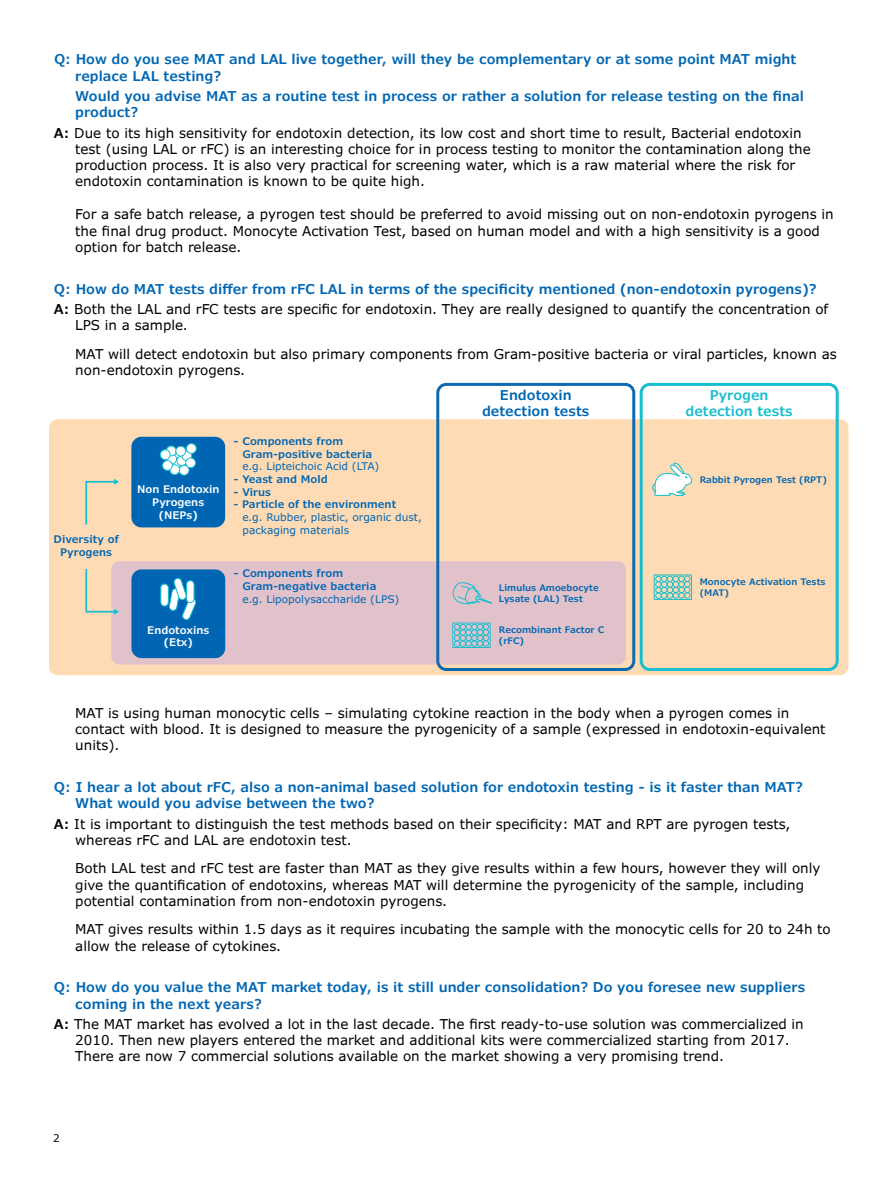
<style>
.page{position:relative;width:891px;height:1188px;background:#fff}
.page>*{position:absolute;margin:0;border:0;box-sizing:border-box;transform-origin:0 0}
.t1{font:13.5px/16.2px "Verdana Pro";color:#000}
.t2{font:600 13.5px/16.2px "Verdana Pro";color:#0066b3}
.t3{font:600 13.5px/16.2px "Verdana Pro";color:#16becf;text-align:center}
.t4{font:600 10.65px/12.8px "Verdana Pro";color:#0066b3}
.t5{font:10.65px/12.8px "Verdana Pro";color:#0066b3}
.t6{font:600 10.65px/12.8px "Verdana Pro";color:#fff;text-align:center}
.t7{font:10.5px "Verdana Pro";color:#000}
.t8{font:600 9px/10.8px "Verdana Pro";color:#0066b3}
.s1{font-weight:600}
.s2{font-weight:600;color:#0066b3}
</style>
<div class="page">
<div style="left:49px;top:419px;width:799px;height:256px;background:#fedbb4;border-radius:9px"></div>
<div style="left:111px;top:561px;width:515px;height:104px;background:#e1c2cb;border-radius:9px"></div>
<div style="left:131px;top:569px;width:94px;height:89px;background:#0066b3;border-radius:10px"></div>
<div style="left:161px;top:584px;width:7px;height:22px;background:#fff;border-radius:4px"></div>
<div style="left:160px;top:584px;width:9px;height:22px;border:1px solid #16becf;border-radius:4px"></div>
<svg style="left:169px;top:578px;width:27px;height:42px"></svg>
<div style="left:187px;top:581px;width:7px;height:22px;background:#fff;border-radius:4px"></div>
<div style="left:186px;top:580px;width:8px;height:23px;border:1px solid #16becf;border-radius:4px"></div>
<div style="left:131px;top:437px;width:94px;height:90px;background:#0066b3;border-radius:10px"></div>
<div style="left:172px;top:458px;width:10px;height:10px;border:1px solid #16becf;border-radius:50%"></div>
<svg style="left:177px;top:456px;width:10px;height:10px"></svg>
<div style="left:176px;top:455px;width:11px;height:11px;border:1px solid #16becf;border-radius:50%"></div>
<div style="left:179px;top:465px;width:10px;height:10px;background:#fff;border-radius:50%"></div>
<div style="left:179px;top:465px;width:10px;height:11px;border:1px solid #16becf;border-radius:50%"></div>
<svg style="left:167px;top:454px;width:10px;height:10px"></svg>
<div style="left:166px;top:454px;width:11px;height:10px;border:1px solid #16becf;border-radius:50%"></div>
<svg style="left:182px;top:451px;width:10px;height:10px"></svg>
<div style="left:181px;top:450px;width:11px;height:11px;border:1px solid #16becf;border-radius:50%"></div>
<div style="left:186px;top:458px;width:10px;height:10px;background:#fff;border-radius:50%"></div>
<div style="left:185px;top:458px;width:11px;height:10px;border:1px solid #16becf;border-radius:50%"></div>
<div style="left:170px;top:465px;width:10px;height:10px;background:#fff;border-radius:50%"></div>
<div style="left:169px;top:464px;width:11px;height:11px;border:1px solid #16becf;border-radius:50%"></div>
<div style="left:166px;top:446px;width:10px;height:10px;background:#fff;border-radius:50%"></div>
<div style="left:166px;top:446px;width:11px;height:10px;border:1px solid #16becf;border-radius:50%"></div>
<div style="left:160px;top:450px;width:10px;height:10px;background:#fff;border-radius:50%"></div>
<div style="left:160px;top:449px;width:11px;height:11px;border:1px solid #16becf;border-radius:50%"></div>
<div style="left:162px;top:461px;width:10px;height:9px;background:#fff;border-radius:50%"></div>
<div style="left:162px;top:460px;width:11px;height:11px;border:1px solid #16becf;border-radius:50%"></div>
<div style="left:176px;top:446px;width:10px;height:10px;background:#fff;border-radius:50%"></div>
<div style="left:175px;top:446px;width:11px;height:11px;border:1px solid #16becf;border-radius:50%"></div>
<div style="left:186px;top:444px;width:10px;height:9px;background:#fff;border-radius:50%"></div>
<div style="left:186px;top:443px;width:11px;height:11px;border:1px solid #16becf;border-radius:50%"></div>
<svg style="left:85px;top:479px;width:34px;height:46px"></svg>
<svg style="left:85px;top:567px;width:34px;height:48px"></svg>
<div style="left:655px;top:576px;width:7px;height:6px;border:1px solid #16becf;border-radius:50%"></div>
<div style="left:655px;top:581px;width:7px;height:7px;border:1px solid #16becf;border-radius:50%"></div>
<div style="left:655px;top:587px;width:7px;height:6px;border:1px solid #16becf;border-radius:50%"></div>
<div style="left:655px;top:593px;width:7px;height:6px;border:1px solid #16becf;border-radius:50%"></div>
<svg style="left:661px;top:577px;width:29px;height:21px"></svg>
<div style="left:667px;top:592px;width:6px;height:7px;border:1px solid #16becf;border-radius:50%"></div>
<div style="left:673px;top:592px;width:6px;height:7px;border:1px solid #16becf;border-radius:50%"></div>
<div style="left:678px;top:592px;width:7px;height:7px;border:1px solid #16becf;border-radius:50%"></div>
<div style="left:684px;top:592px;width:6px;height:7px;border:1px solid #16becf;border-radius:50%"></div>
<div style="left:654px;top:575px;width:38px;height:25px;border:1px solid #16becf"></div>
<div style="left:436px;top:383px;width:199px;height:288px;border:3px solid #0f69af;border-radius:9px"></div>
<div style="left:640px;top:383px;width:199px;height:288px;border:3px solid #16becf;border-radius:9px"></div>
<div style="left:465px;top:624px;width:7px;height:6px;border:1px solid #16becf;border-radius:50%"></div>
<div style="left:471px;top:624px;width:7px;height:6px;border:1px solid #16becf;border-radius:50%"></div>
<div style="left:465px;top:629px;width:7px;height:7px;border:1px solid #16becf;border-radius:50%"></div>
<div style="left:471px;top:629px;width:7px;height:7px;border:1px solid #16becf;border-radius:50%"></div>
<div style="left:465px;top:635px;width:7px;height:6px;border:1px solid #16becf;border-radius:50%"></div>
<div style="left:471px;top:635px;width:7px;height:6px;border:1px solid #16becf;border-radius:50%"></div>
<svg style="left:477px;top:625px;width:12px;height:16px"></svg>
<svg style="left:454px;top:625px;width:12px;height:21px"></svg>
<div style="left:465px;top:641px;width:7px;height:6px;border:1px solid #16becf;border-radius:50%"></div>
<div style="left:471px;top:640px;width:7px;height:7px;border:1px solid #16becf;border-radius:50%"></div>
<div style="left:477px;top:640px;width:6px;height:7px;border:1px solid #16becf;border-radius:50%"></div>
<div style="left:483px;top:640px;width:6px;height:7px;border:1px solid #16becf;border-radius:50%"></div>
<div style="left:452px;top:623px;width:39px;height:25px;border:1px solid #16becf"></div>
<svg style="left:452px;top:582px;width:40px;height:23px"></svg>
<svg style="left:652px;top:463px;width:40px;height:33px"></svg>
<p class="t2" style="left:75px;top:51px;width:723px;text-indent:-21px">Q: How do you see MAT and LAL live together, will they be complementary or at some point MAT might replace LAL testing?</p>
<p class="t2" style="left:75px;top:88px;width:730px">Would you advise MAT as a routine test in process or rather a solution for release testing on the final product?</p>
<p class="t1" style="left:75px;top:125px;width:737px;text-indent:-21px"><span class="s1">A:</span> Due to its high sensitivity for endotoxin detection, its low cost and short time to result, Bacterial endotoxin test (using LAL or rFC) is an interesting choice for in process testing to monitor the contamination along the production process. It is also very practical for screening water, which is a raw material where the risk for endotoxin contamination is known to be quite high.</p>
<p class="t1" style="left:75px;top:207px;width:760px">For a safe batch release, a pyrogen test should be preferred to avoid missing out on non-endotoxin pyrogens in the final drug product. Monocyte Activation Test, based on human model and with a high sensitivity is a good option for batch release.</p>
<p class="t1" style="left:54px;top:279px;width:776px;line-height:20.4px"><span class="s2">Q: How do MAT tests differ from rFC LAL in terms of the specificity mentioned (non-endotoxin pyrogens)?<br></span><span class="s1">A:</span> Both the LAL and rFC tests are specific for endotoxin. They are really designed to quantify the concentration of</p>
<p class="t1" style="left:75px;top:311px;width:763px;line-height:28.7px">LPS in a sample.<br>MAT will detect endotoxin but also primary components from Gram-positive bacteria or viral particles, known as</p>
<p class="t1" style="left:75px;top:362px;width:171px">non-endotoxin pyrogens.</p>
<p class="t4" style="left:54px;top:533px;width:67px;text-align:center">Diversity of<br>Pyrogens</p>
<p class="t6" style="left:137px;top:483px;width:84px">Non Endotoxin<br>Pyrogens (NEPs)</p>
<p class="t6" style="left:147px;top:624px;width:64px">Endotoxins (Etx)</p>
<p class="t4" style="left:242px;top:435px;width:131px;text-indent:-9px">- Components from<br>Gram-positive bacteria</p>
<p class="t5" style="left:242px;top:460px;width:138px">e.g. Lipteichoic Acid (LTA)</p>
<p class="t4" style="left:233px;top:473px;width:96px">- Yeast and Mold</p>
<p class="t4" style="left:233px;top:485px;width:39px">- Virus</p>
<p class="t4" style="left:233px;top:498px;width:164px">- Particle of the environment</p>
<p class="t5" style="left:242px;top:511px;width:181px">e.g. Rubber, plastic, organic dust, packaging materials</p>
<p class="t4" style="left:242px;top:567px;width:135px;text-indent:-9px">- Components from<br>Gram-negative bacteria</p>
<p class="t5" style="left:242px;top:593px;width:158px">e.g. Lipopolysaccharide (LPS)</p>
<p class="t2" style="left:482px;top:387px;width:109px;text-align:center">Endotoxin detection tests</p>
<p class="t8" style="left:499px;top:583px;width:101px">Limulus Amoebocyte<br>Lysate (LAL) Test</p>
<p class="t8" style="left:499px;top:625px;width:107px">Recombinant Factor C (rFC)</p>
<p class="t3" style="left:685px;top:387px;width:109px">Pyrogen detection tests</p>
<p class="t8" style="left:700px;top:474px;width:129px">Rabbit Pyrogen Test (RPT)</p>
<p class="t8" style="left:700px;top:577px;width:128px">Monocyte Activation Tests (MAT)</p>
<p class="t1" style="left:75px;top:705px;width:752px">MAT is using human monocytic cells – simulating cytokine reaction in the body when a pyrogen comes in contact with blood. It is designed to measure the pyrogenicity of a sample (expressed in endotoxin-equivalent units).</p>
<p class="t2" style="left:75px;top:779px;width:729px;text-indent:-21px">Q: I hear a lot about rFC, also a non-animal based solution for endotoxin testing - is it faster than MAT?<br>What would you advise between the two?</p>
<p class="t1" style="left:75px;top:816px;width:717px;text-indent:-21px"><span class="s1">A:</span> It is important to distinguish the test methods based on their specificity: MAT and RPT are pyrogen tests, whereas rFC and LAL are endotoxin test.</p>
<p class="t1" style="left:75px;top:861px;width:747px">Both LAL test and rFC test are faster than MAT as they give results within a few hours, however they will only give the quantification of endotoxins, whereas MAT will determine the pyrogenicity of the sample, including potential contamination from non-endotoxin pyrogens.</p>
<p class="t1" style="left:75px;top:922px;width:757px">MAT gives results within 1.5 days as it requires incubating the sample with the monocytic cells for 20 to 24h to allow the release of cytokines.</p>
<p class="t2" style="left:75px;top:979px;width:732px;text-indent:-21px">Q: How do you value the MAT market today, is it still under consolidation? Do you foresee new suppliers coming in the next years?</p>
<p class="t1" style="left:75px;top:1016px;width:730px;text-indent:-21px"><span class="s1">A:</span> The MAT market has evolved a lot in the last decade. The first ready-to-use solution was commercialized in<br>2010. Then new players entered the market and additional kits were commercialized starting from 2017.<br>There are now 7 commercial solutions available on the market showing a very promising trend.</p>
<p class="t7" style="left:53px;top:1131px;width:8px">2</p>
</div>
